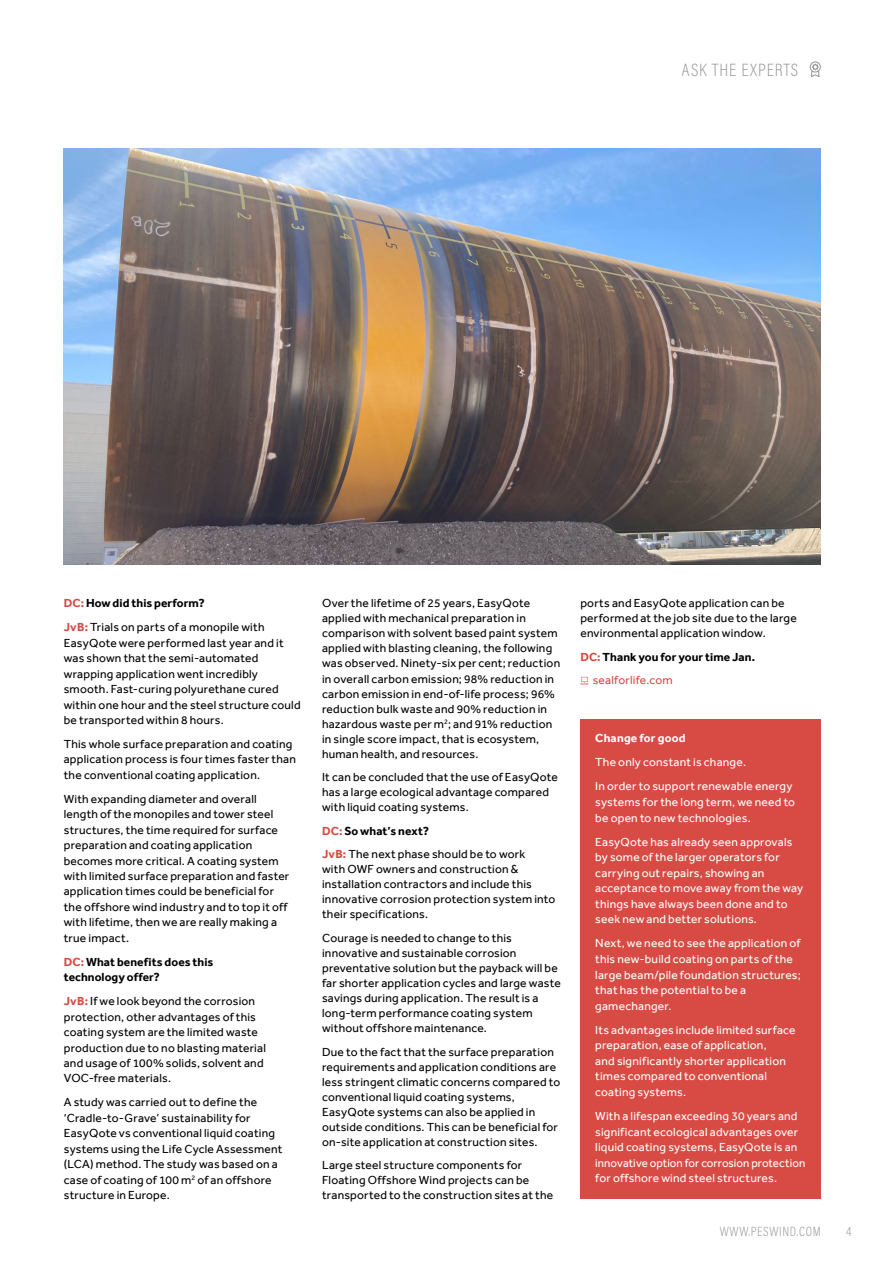
<style>
.page{position:relative;width:893px;height:1263px;background:#fff}
.page>*{position:absolute;margin:0;border:0;box-sizing:border-box;transform-origin:0 0}
.t1{font:200 18px "Acumin Pro Cond";letter-spacing:.055em;color:#939598}
.t2{font:200 13.5px "Acumin Pro Cond";letter-spacing:.05em;color:#939598}
.t3{font:12px/15px "Effra";letter-spacing:.015em;color:#000}
.t4{font:12px/15.6px "Effra";letter-spacing:.015em;color:#fff}
.t5{font:700 12px/15.5px "Effra";letter-spacing:.005em;color:#000}
.t6{font:700 12px "Effra";letter-spacing:.015em;color:#fff}
.s1{font-weight:700;color:#d74b44}
.s2{font-weight:700}
.s3{color:#d74b44}
.s4{font-weight:400;color:#d74b44}
</style>
<div class="page">
<svg style="left:580px;top:677px;width:8px;height:7px"></svg>
<div style="left:580px;top:719px;width:241px;height:480px;background:#d74b44"></div>
<img style="left:64px;top:149px;width:757px;height:415px">
<div style="left:810px;top:62px;width:11px;height:10px;border:1px solid #939598;border-radius:50%"></div>
<svg style="left:811px;top:63px;width:9px;height:14px"></svg>
<h1 class="t1" style="left:682px;top:58px;width:118px">ASK THE EXPERTS</h1>
<p class="t3" style="left:64px;top:591px;width:202px;line-height:24px"><span class="s1">DC:</span> <span class="s2">How did this perform?<br></span><span class="s1">JvB:</span> Trials on parts of a monopile with</p>
<p class="t3" style="left:64px;top:635px;width:238px;line-height:15.5px">EasyQote were performed last year and it was shown that the semi-automated wrapping application went incredibly smooth. Fast-curing polyurethane cured within one hour and the steel structure could be transported within 8 hours.</p>
<p class="t3" style="left:64px;top:736px;width:234px;line-height:15.5px">This whole surface preparation and coating application process is four times faster than the conventional coating application.</p>
<p class="t3" style="left:64px;top:791px;width:227px;line-height:15.5px">With expanding diameter and overall length of the monopiles and tower steel structures, the time required for surface preparation and coating application becomes more critical. A coating system with limited surface preparation and faster application times could be beneficial for the offshore wind industry and to top it off with lifetime, then we are really making a true impact.</p>
<p class="t5" style="left:64px;top:954px;width:151px"><span class="s3">DC:</span> What benefits does this technology offer?</p>
<p class="t3" style="left:64px;top:993px;width:204px;line-height:15.5px"><span class="s1">JvB:</span> If we look beyond the corrosion protection, other advantages of this coating system are the limited waste production due to no blasting material and usage of 100% solids, solvent and VOC-free materials.</p>
<p class="t3" style="left:64px;top:1094px;width:220px;line-height:15.5px">A study was carried out to define the ‘Cradle-to-Grave’ sustainability for EasyQote vs conventional liquid coating systems using the Life Cycle Assessment (LCA) method. The study was based on a case of coating of 100 m<sup>2</sup> of an offshore structure in Europe.</p>
<p class="t3" style="left:322px;top:596px;width:240px">Over the lifetime of 25 years, EasyQote applied with mechanical preparation in comparison with solvent based paint system applied with blasting cleaning, the following was observed. Ninety-six per cent; reduction in overall carbon emission; 98% reduction in carbon emission in end-of-life process; 96% reduction bulk waste and 90% reduction in hazardous waste per m<sup>2</sup>; and 91% reduction in single score impact, that is ecosystem, human health, and resources.</p>
<p class="t3" style="left:322px;top:769px;width:237px">It can be concluded that the use of EasyQote has a large ecological advantage compared with liquid coating systems.</p>
<p class="t3" style="left:322px;top:819px;width:205px;line-height:23.5px"><span class="s1">DC:</span> <span class="s2">So what’s next?<br></span><span class="s1">JvB:</span> The next phase should be to work</p>
<p class="t3" style="left:322px;top:862px;width:235px">with OWF owners and construction &amp; installation contractors and include this innovative corrosion protection system into their specifications.</p>
<p class="t3" style="left:322px;top:930px;width:240px">Courage is needed to change to this innovative and sustainable corrosion preventative solution but the payback will be far shorter application cycles and large waste savings during application. The result is a long-term performance coating system without offshore maintenance.</p>
<p class="t3" style="left:322px;top:1044px;width:240px">Due to the fact that the surface preparation requirements and application conditions are less stringent climatic concerns compared to conventional liquid coating systems, EasyQote systems can also be applied in outside conditions. This can be beneficial for on-site application at construction sites.</p>
<p class="t3" style="left:322px;top:1157px;width:233px">Large steel structure components for<br>Floating Offshore Wind projects can be transported to the construction sites at the</p>
<p class="t3" style="left:580px;top:596px;width:218px">ports and EasyQote application can be performed at the job site due to the large environmental application window.</p>
<p class="t5" style="left:593px;top:645px;width:164px;line-height:23.4px;text-indent:-12px"><span class="s3">DC:</span> Thank you for your time Jan. <span class="s4">sealforlife.com</span></p>
<p class="t6" style="left:595px;top:731px;width:92px">Change for good</p>
<p class="t4" style="left:595px;top:750px;width:199px;line-height:24px">The only constant is change.<br>In order to support renewable energy</p>
<p class="t4" style="left:595px;top:794px;width:201px">systems for the long term, we need to be open to new technologies.</p>
<p class="t4" style="left:595px;top:834px;width:210px">EasyQote has already seen approvals by some of the larger operators for carrying out repairs, showing an acceptance to move away from the way things have always been done and to seek new and better solutions.</p>
<p class="t4" style="left:595px;top:935px;width:207px">Next, we need to see the application of this new-build coating on parts of the large beam/pile foundation structures; that has the potential to be a gamechanger.</p>
<p class="t4" style="left:595px;top:1022px;width:202px">Its advantages include limited surface preparation, ease of application,<br>and significantly shorter application times compared to conventional coating systems.</p>
<p class="t4" style="left:595px;top:1108px;width:211px">With a lifespan exceeding 30 years and significant ecological advantages over liquid coating systems, EasyQote is an innovative option for corrosion protection for offshore wind steel structures.</p>
<p class="t2" style="left:720px;top:1223px;width:102px">WWW.PESWIND.COM</p>
<p class="t2" style="left:846px;top:1223px;width:7px">4</p>
</div>
